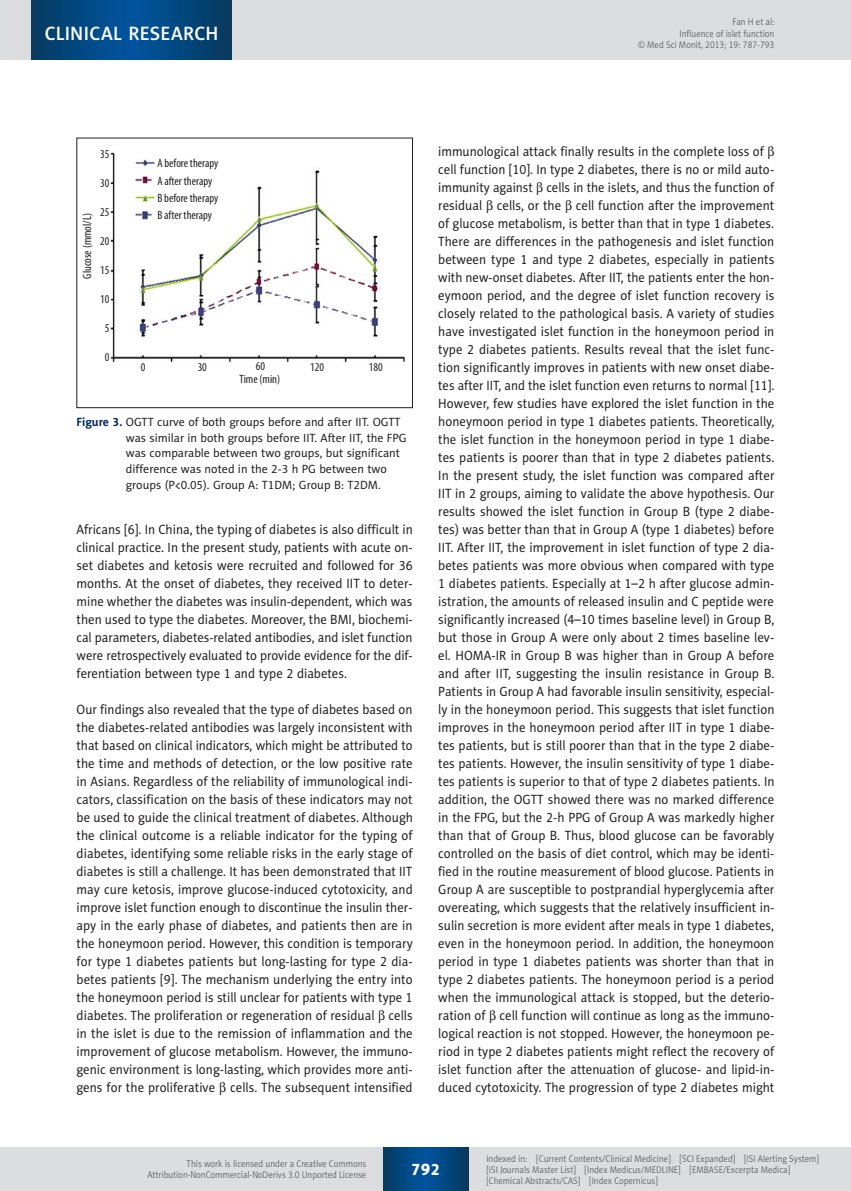
<style>
.page{position:relative;width:851px;height:1191px;background:#fff}
.page>*{position:absolute;margin:0;border:0;box-sizing:border-box;transform-origin:0 0}
.t1{font:19.5px "Naomi Sans EFN Medium";letter-spacing:.015em;color:#fff}
.t2{font:16.5px "Naomi Sans EFN Heavy";color:#fff}
.MSM_Body{font:13.5px/18px "Naomi Sans EFN";letter-spacing:.005em;color:#231f20;text-align:justify;scale:.95 1}
.MSM_Rycina_tytul{font:12px/15.8px "Naomi Sans EFN";color:#231f20}
.t3{font:condensed 12px/17.2px "Myriad Pro";color:#231f20}
.t4{font:9.75px/11.2px "Naomi Sans EFN Light";color:#57585a;text-align:right;scale:.9 1}
.s1{font-weight:700;color:#00295c}
.s2{font-family:"Standard Sym L"}
</style>
<div class="page">
<img style="left:110px;top:152px;width:296px;height:211px">
<div style="left:0;top:1148px;width:850px;height:43px;background:#dcdddf"></div>
<svg style="left:383px;top:1148px;width:85px;height:42px;background:#02477e"></svg>
<div style="left:0;top:0;width:850px;height:60px;background:#dcdddf"></div>
<hr style="left:850px;top:0;width:1px;height:60px;background:#dcdddf">
<svg style="left:32px;top:0;width:200px;height:60px;background:#02477e"></svg>
<h1 class="t1" style="left:45px;top:22px;width:175px">CLINICAL RESEARCH</h1>
<p class="t4" style="left:638px;top:16px;width:153px">Fan H et al:<br>Influence of islet function<br>© Med Sci Monit, 2013; 19: 787-793</p>
<p class="t3" style="left:100px;top:146px;width:11px">35</p>
<p class="t3" style="left:100px;top:175px;width:11px">30</p>
<p class="t3" style="left:100px;top:203px;width:11px">25</p>
<p class="t3" style="left:100px;top:232px;width:11px">20</p>
<p class="t3" style="left:100px;top:261px;width:11px">15</p>
<p class="t3" style="left:100px;top:290px;width:11px">10</p>
<p class="t3" style="left:105px;top:319px;width:6px">5</p>
<p class="t3" style="left:105px;top:348px;width:6px">0</p>
<p class="t3" style="left:78px;top:279px;width:67px;rotate:-90deg">Glucose (mmol/L)</p>
<p class="t3" style="left:157px;top:155px;width:62px">A before therapy<br>A after therapy<br>B before therapy<br>B after therapy</p>
<p class="t3" style="left:141px;top:358px;width:6px">0</p>
<p class="t3" style="left:198px;top:358px;width:11px">30</p>
<p class="t3" style="left:239px;top:359px;width:42px;line-height:12.9px;text-align:center">60<br>Time (min)</p>
<p class="t3" style="left:310px;top:358px;width:15px">120</p>
<p class="t3" style="left:369px;top:358px;width:15px">180</p>
<p class="MSM_Rycina_tytul" style="left:126px;top:414px;width:282px;text-indent:-49px"><span class="s1">Figure 3.</span> OGTT curve of both groups before and after IIT. OGTT was similar in both groups before IIT. After IIT, the FPG was comparable between two groups, but significant difference was noted in the 2-3 h PG between two groups (P&lt;0.05). Group A: T1DM; Group B: T2DM.</p>
<p class="MSM_Body" style="left:77px;top:520px;width:355px">Africans [6]. In China, the typing of diabetes is also difficult in clinical practice. In the present study, patients with acute on&shy;set diabetes and ketosis were recruited and followed for 36 months. At the onset of diabetes, they received IIT to deter&shy;mine whether the diabetes was insulin-dependent, which was then used to type the diabetes. Moreover, the BMI, biochemi&shy;cal parameters, diabetes-related antibodies, and islet function were retrospectively evaluated to provide evidence for the dif&shy;ferentiation between type 1 and type 2 diabetes.</p>
<p class="MSM_Body" style="left:77px;top:700px;width:355px">Our findings also revealed that the type of diabetes based on the diabetes-related antibodies was largely inconsistent with that based on clinical indicators, which might be attributed to the time and methods of detection, or the low positive rate in Asians. Regardless of the reliability of immunological indi&shy;cators, classification on the basis of these indicators may not be used to guide the clinical treatment of diabetes. Although the clinical outcome is a reliable indicator for the typing of diabetes, identifying some reliable risks in the early stage of diabetes is still a challenge. It has been demonstrated that IIT may cure ketosis, improve glucose-induced cytotoxicity, and improve islet function enough to discontinue the insulin ther&shy;apy in the early phase of diabetes, and patients then are in the honeymoon period. However, this condition is temporary for type 1 diabetes patients but long-lasting for type 2 dia&shy;betes patients [9]. The mechanism underlying the entry into the honeymoon period is still unclear for patients with type 1 diabetes. The proliferation or regeneration of residual <span class="s2">b</span> cells in the islet is due to the remission of inflammation and the improvement of glucose metabolism. However, the immuno&shy;genic environment is long-lasting, which provides more anti&shy;gens for the proliferative <span class="s2">b</span> cells. The subsequent intensified</p>
<p class="MSM_Body" style="left:438px;top:142px;width:355px">immunological attack finally results in the complete loss of <span class="s2">b </span>cell function [10]. In type 2 diabetes, there is no or mild auto&shy;immunity against <span class="s2">b</span> cells in the islets, and thus the function of residual <span class="s2">b</span> cells, or the <span class="s2">b</span> cell function after the improvement of glucose metabolism, is better than that in type 1 diabetes.<br>There are differences in the pathogenesis and islet function between type 1 and type 2 diabetes, especially in patients with new-onset diabetes. After IIT, the patients enter the hon&shy;eymoon period, and the degree of islet function recovery is closely related to the pathological basis. A variety of studies have investigated islet function in the honeymoon period in type 2 diabetes patients. Results reveal that the islet func&shy;tion significantly improves in patients with new onset diabe&shy;tes after IIT, and the islet function even returns to normal [11].<br>However, few studies have explored the islet function in the honeymoon period in type 1 diabetes patients. Theoretically, the islet function in the honeymoon period in type 1 diabe&shy;tes patients is poorer than that in type 2 diabetes patients.<br>In the present study, the islet function was compared after IIT in 2 groups, aiming to validate the above hypothesis. Our results showed the islet function in Group B (type 2 diabe&shy;tes) was better than that in Group A (type 1 diabetes) before IIT. After IIT, the improvement in islet function of type 2 dia&shy;betes patients was more obvious when compared with type 1 diabetes patients. Especially at 1–2 h after glucose admin&shy;istration, the amounts of released insulin and C peptide were significantly increased (4–10 times baseline level) in Group B, but those in Group A were only about 2 times baseline lev&shy;el. HOMA-IR in Group B was higher than in Group A before and after IIT, suggesting the insulin resistance in Group B.<br>Patients in Group A had favorable insulin sensitivity, especial&shy;ly in the honeymoon period. This suggests that islet function improves in the honeymoon period after IIT in type 1 diabe&shy;tes patients, but is still poorer than that in the type 2 diabe&shy;tes patients. However, the insulin sensitivity of type 1 diabe&shy;tes patients is superior to that of type 2 diabetes patients. In addition, the OGTT showed there was no marked difference in the FPG, but the 2-h PPG of Group A was markedly higher than that of Group B. Thus, blood glucose can be favorably controlled on the basis of diet control, which may be identi&shy;fied in the routine measurement of blood glucose. Patients in Group A are susceptible to postprandial hyperglycemia after overeating, which suggests that the relatively insufficient in&shy;sulin secretion is more evident after meals in type 1 diabetes, even in the honeymoon period. In addition, the honeymoon period in type 1 diabetes patients was shorter than that in type 2 diabetes patients. The honeymoon period is a period when the immunological attack is stopped, but the deterio&shy;ration of <span class="s2">b</span> cell function will continue as long as the immuno&shy;logical reaction is not stopped. However, the honeymoon pe&shy;riod in type 2 diabetes patients might reflect the recovery of islet function after the attenuation of glucose- and lipid-in&shy;duced cytotoxicity. The progression of type 2 diabetes might</p>
<p class="t4" style="left:147px;top:1158px;width:245px">This work is licensed under a Creative Commons<br>Attribution-NonCommercial-NoDerivs 3.0 Unported License</p>
<p class="t2" style="left:411px;top:1159px;width:30px">792</p>
<p class="t4" style="left:486px;top:1152px;width:371px;text-align:left">Indexed in: [Current Contents/Clinical Medicine] [SCI Expanded] [ISI Alerting System] [ISI Journals Master List] [Index Medicus/MEDLINE] [EMBASE/Excerpta Medica] [Chemical Abstracts/CAS] [Index Copernicus]</p>
</div>
